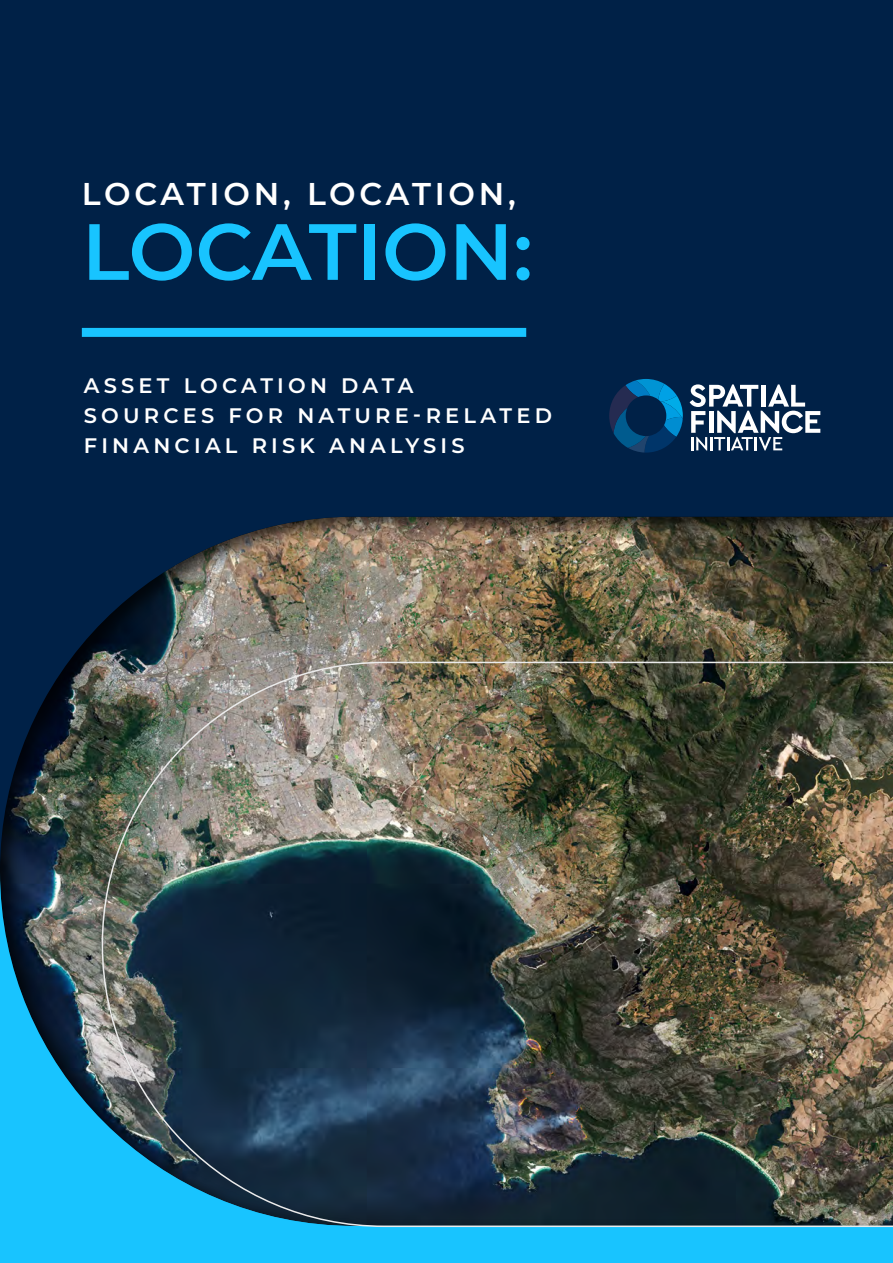
<style>
.page{position:relative;width:893px;height:1263px;background:#fff}
.page>*{position:absolute;margin:0;border:0;box-sizing:border-box;transform-origin:0 0}
.t1{font:600 79.5px "Montserrat";color:#18c4ff}
.t2{font:600 31.5px "Montserrat";letter-spacing:.12em;color:#fff}
.t3{font:600 21px/30px "Montserrat";letter-spacing:.2em;color:#fff}
</style>
<div class="page">
<div style="left:0;top:391px;width:893px;height:872px;background:#18c4ff"></div>
<div style="left:0;top:0;width:893px;height:871px;background:#002147"></div>
<div style="left:82px;top:328px;width:444px;height:9px;background:#18c4ff"></div>
<div style="left:0;top:516px;width:893px;height:711px;background:#000;opacity:.75"></div>
<img style="left:102px;top:662px;width:791px;height:565px">
<svg style="left:690px;top:384px;width:130px;height:67px"></svg>
<svg style="left:609px;top:379px;width:74px;height:74px"></svg>
<h2 class="t2" style="left:82px;top:171px;width:436px">LOCATION, LOCATION,</h2>
<h1 class="t1" style="left:82px;top:195px;width:452px">LOCATION:</h1>
<p class="t3" style="left:84px;top:369px;width:470px">ASSET LOCATION DATA<br>SOURCES FOR NATURE-RELATED<br>FINANCIAL RISK ANALYSIS</p>
</div>
